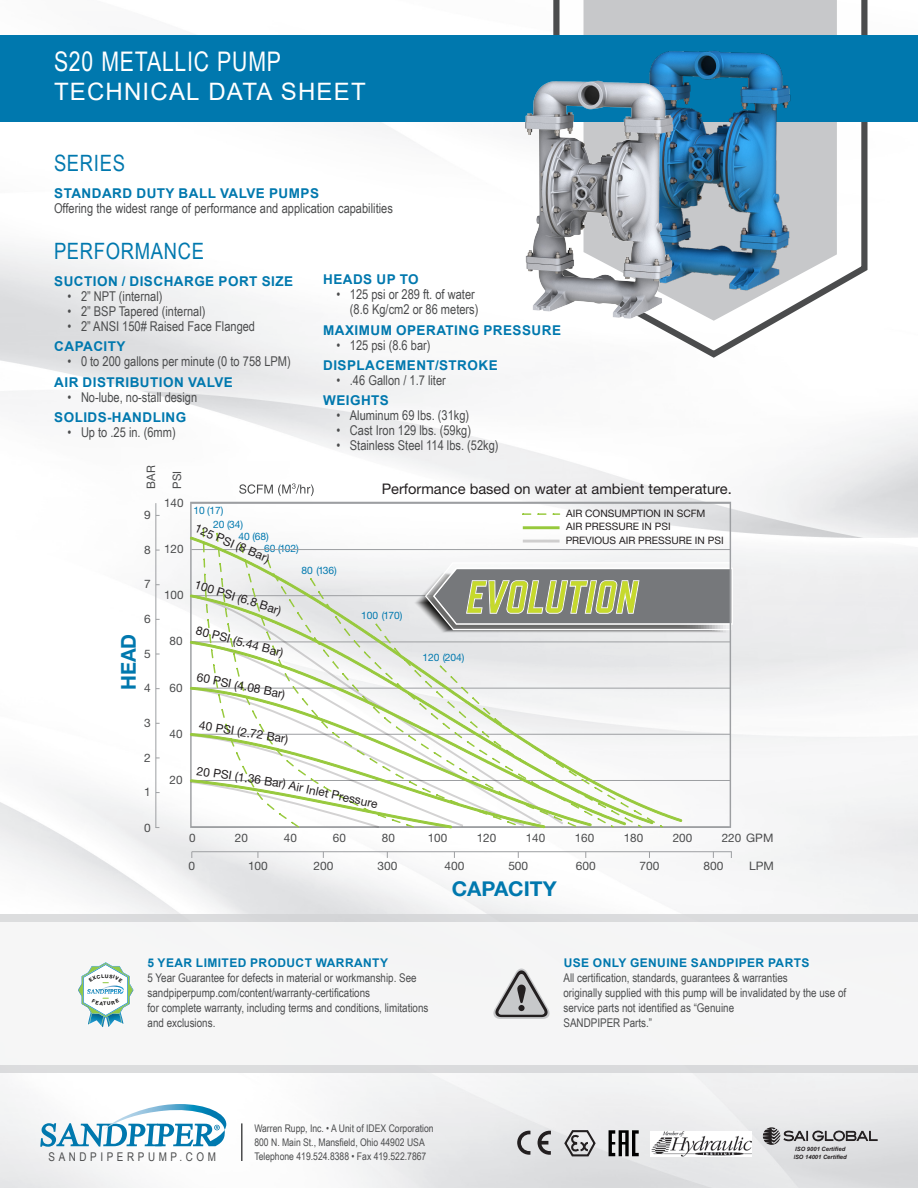
<style>
.page{position:relative;width:918px;height:1188px;background:#fff}
.page>*{position:absolute;margin:0;border:0;box-sizing:border-box;transform-origin:0 0}
.t1{font:27px "Arial Narrow";letter-spacing:.03em;color:#fff;scale:.96 1}
.t2{font:24px "Arial";letter-spacing:.05em;color:#fff}
.t3{font:22.5px "Arial Narrow";letter-spacing:.03em;color:#0078ae}
.t4{font:700 20.4px "Helvetica Neue LT";color:#0078ae}
.t5{font:14.55px "Helvetica Neue LT";color:#231f20}
.t6{font:13.5px/15px "Arial Narrow";color:#4b4c4d;text-align:right}
.t7{font:700 13.5px "Arial";letter-spacing:.035em;color:#0078ae}
.t8{font:12px/15px "Arial Narrow";color:#4b4c4d}
.t9{font:12px "Helvetica Neue LT";color:#231f20}
.t10{font:700 12px "Arial";letter-spacing:.035em;color:#0078ae}
.t11{font:12px "Arial Narrow";letter-spacing:.3em;color:#4b4c4d}
.t12{font:11.7px "Helvetica Neue LT";color:#4b4c4d}
.t13{font:10.5px/14.2px "Arial Narrow";color:#4b4c4d}
.t14{font:10.2px/13.4px "Helvetica Neue LT";color:#231f20}
.t15{font:10.2px/11.4px "Helvetica Neue LT";color:#0078ae}
.t16{font:italic 700 5.85px/7.8px "Arial";color:#231f20}
.s1{font-family:"Arial Narrow"}
</style>
<div class="page">
<img style="left:0;top:121px;width:918px;height:1067px">
<svg style="left:40px;top:1104px;width:186px;height:43px"></svg>
<hr style="left:241px;top:1123px;width:2px;height:38px;background:#4b4c4d">
<svg style="left:550px;top:0;width:321px;height:361px"></svg>
<svg style="left:584px;top:0;width:253px;height:321px;fill:#c7c8ca"></svg>
<div style="left:0;top:35px;width:918px;height:86px;background:#0078ae"></div>
<div style="left:0;top:915px;width:918px;height:158px;background:#dadbdc"></div>
<div style="left:0;top:922px;width:918px;height:143px;background:#f5f5f6"></div>
<svg style="left:493px;top:969px;width:57px;height:50px"></svg>
<img style="left:651px;top:1132px;width:100px;height:24px">
<svg style="left:763px;top:1127px;width:115px;height:18px;background:#abaaac"></svg>
<svg style="left:538px;top:1131px;width:13px;height:24px"></svg>
<svg style="left:517px;top:1131px;width:13px;height:24px"></svg>
<svg style="left:563px;top:1129px;width:34px;height:28px"></svg>
<svg style="left:609px;top:1130px;width:30px;height:26px"></svg>
<img style="left:649px;top:50px;width:196px;height:241px">
<svg style="left:239px;top:483px;width:75px;height:13px"></svg>
<hr style="left:155px;top:503px;width:1px;height:325px;background:#9d9fa2">
<hr style="left:192px;top:851px;width:540px;height:1px;background:#9d9fa2">
<svg style="left:523px;top:513px;width:37px;height:2px"></svg>
<hr style="left:523px;top:526px;width:37px;height:3px;background:#97c93c">
<svg style="left:190px;top:527px;width:543px;height:302px"></svg>
<img style="left:522px;top:72px;width:163px;height:250px">
<svg style="left:78px;top:962px;width:56px;height:65px"></svg>
<h1 class="t1" style="left:54px;top:42px;width:238px">S20 METALLIC PUMP</h1>
<h2 class="t2" style="left:54px;top:75px;width:313px">TECHNICAL DATA SHEET</h2>
<h3 class="t3" style="left:54px;top:147px;width:73px">SERIES</h3>
<p class="t7" style="left:54px;top:183px;width:266px">STANDARD DUTY BALL VALVE PUMPS</p>
<p class="t6" style="left:54px;top:200px;width:340px">Offering the widest range of performance and application capabilities</p>
<h3 class="t3" style="left:54px;top:235px;width:152px">PERFORMANCE</h3>
<p class="t7" style="left:54px;top:271px;width:240px">SUCTION / DISCHARGE PORT SIZE</p>
<p class="t6" style="left:68px;top:288px;width:97px">• 2” NPT (internal)</p>
<p class="t6" style="left:68px;top:303px;width:140px">• 2” BSP Tapered (internal)</p>
<p class="t6" style="left:68px;top:318px;width:189px">• 2” ANSI 150# Raised Face Flanged</p>
<p class="t7" style="left:54px;top:337px;width:73px">CAPACITY</p>
<p class="t6" style="left:68px;top:353px;width:225px">• 0 to 200 gallons per minute (0 to 758 LPM)</p>
<p class="t7" style="left:54px;top:372px;width:180px">AIR DISTRIBUTION VALVE</p>
<p class="t6" style="left:68px;top:389px;width:131px">• No-lube, no-stall design</p>
<p class="t7" style="left:54px;top:408px;width:134px">SOLIDS-HANDLING</p>
<p class="t6" style="left:68px;top:424px;width:110px">• Up to .25 in. (6mm)</p>
<p class="t12" style="left:144px;top:489px;width:25px;rotate:-90deg">BAR</p>
<p class="t12" style="left:170px;top:489px;width:19px;rotate:-90deg">PSI</p>
<p class="t7" style="left:323px;top:270px;width:97px">HEADS UP TO</p>
<p class="t6" style="left:336px;top:286px;width:144px">• 125 psi or 289 ft. of water (8.6 Kg/cm2 or 86 meters)</p>
<p class="t7" style="left:323px;top:320px;width:239px">MAXIMUM OPERATING PRESSURE</p>
<p class="t6" style="left:336px;top:337px;width:96px">• 125 psi (8.6 bar)</p>
<p class="t7" style="left:323px;top:356px;width:176px">DISPLACEMENT/STROKE</p>
<p class="t6" style="left:336px;top:372px;width:111px">• .46 Gallon / 1.7 liter</p>
<p class="t7" style="left:323px;top:391px;width:67px">WEIGHTS</p>
<p class="t6" style="left:336px;top:408px;width:134px">• Aluminum 69 lbs. (31kg)</p>
<p class="t6" style="left:336px;top:423px;width:136px">• Cast Iron 129 lbs. (59kg)</p>
<p class="t6" style="left:336px;top:438px;width:164px">• Stainless Steel 114 lbs. (52kg)</p>
<p class="t5" style="left:382px;top:480px;width:352px">Performance based on water at ambient temperature.</p>
<p class="t12" style="left:144px;top:508px;width:8px">9</p>
<p class="t12" style="left:144px;top:543px;width:8px">8</p>
<p class="t12" style="left:144px;top:577px;width:8px">7</p>
<h3 class="t4" style="left:116px;top:690px;width:58px;rotate:-90deg">HEAD</h3>
<p class="t12" style="left:144px;top:612px;width:8px">6</p>
<p class="t12" style="left:144px;top:646px;width:8px">5</p>
<p class="t12" style="left:144px;top:681px;width:8px">4</p>
<p class="t12" style="left:144px;top:716px;width:8px">3</p>
<p class="t12" style="left:144px;top:750px;width:8px">2</p>
<p class="t12" style="left:144px;top:785px;width:8px">1</p>
<p class="t12" style="left:144px;top:821px;width:8px">0</p>
<p class="t12" style="left:164px;top:496px;width:21px">140</p>
<p class="t12" style="left:164px;top:542px;width:21px">120</p>
<p class="t12" style="left:164px;top:588px;width:21px">100</p>
<p class="t12" style="left:170px;top:634px;width:14px">80</p>
<p class="t12" style="left:170px;top:681px;width:14px">60</p>
<p class="t12" style="left:170px;top:727px;width:14px">40</p>
<p class="t12" style="left:170px;top:773px;width:14px">20</p>
<p class="t15" style="left:193px;top:505px;width:32px">10 (17)</p>
<p class="t15" style="left:213px;top:518px;width:32px">20 (34)</p>
<p class="t9" style="left:198px;top:521px;width:81px;rotate:23deg">125 PSI (8 Bar)</p>
<p class="t15" style="left:264px;top:531px;width:36px;text-indent:-25px">40 (68)<br>60 (102)</p>
<p class="t15" style="left:301px;top:564px;width:37px">80 (136)</p>
<p class="t9" style="left:197px;top:577px;width:91px;rotate:17deg">100 PSI (6.8 Bar)</p>
<p class="t15" style="left:361px;top:609px;width:43px">100 (170)</p>
<p class="t9" style="left:198px;top:623px;width:91px;rotate:15deg">80 PSI (5.44 Bar)</p>
<p class="t9" style="left:198px;top:670px;width:91px;rotate:11deg">60 PSI (4.08 Bar)</p>
<p class="t9" style="left:200px;top:718px;width:91px;rotate:9deg">40 PSI (2.72 Bar)</p>
<p class="t9" style="left:198px;top:763px;width:91px;rotate:9deg">20 PSI (1.36 Bar)</p>
<p class="t9" style="left:291px;top:778px;width:92px;rotate:12deg">Air Inlet Pressure</p>
<p class="t15" style="left:423px;top:651px;width:44px">120 (204)</p>
<p class="t14" style="left:566px;top:507px;width:159px">AIR CONSUMPTION IN SCFM<br>AIR PRESSURE IN PSI<br>PREVIOUS AIR PRESSURE IN PSI</p>
<p class="t12" style="left:189px;top:831px;width:8px">0</p>
<p class="t12" style="left:235px;top:831px;width:14px">20</p>
<p class="t12" style="left:284px;top:831px;width:14px">40</p>
<p class="t12" style="left:333px;top:831px;width:14px">60</p>
<p class="t12" style="left:382px;top:831px;width:14px">80</p>
<p class="t12" style="left:428px;top:831px;width:21px">100</p>
<p class="t12" style="left:477px;top:831px;width:21px">120</p>
<p class="t12" style="left:526px;top:831px;width:21px">140</p>
<p class="t12" style="left:575px;top:831px;width:21px">160</p>
<p class="t12" style="left:624px;top:831px;width:21px">180</p>
<p class="t12" style="left:673px;top:831px;width:21px">200</p>
<p class="t12" style="left:722px;top:831px;width:53px">220 GPM</p>
<p class="t12" style="left:189px;top:859px;width:8px">0</p>
<p class="t12" style="left:248px;top:859px;width:21px">100</p>
<p class="t12" style="left:749px;top:859px;width:26px">LPM</p>
<p class="t12" style="left:313px;top:859px;width:21px">200</p>
<p class="t12" style="left:377px;top:859px;width:21px">300</p>
<p class="t12" style="left:444px;top:859px;width:21px">400</p>
<p class="t12" style="left:508px;top:859px;width:21px">500</p>
<p class="t12" style="left:576px;top:859px;width:21px">600</p>
<p class="t12" style="left:640px;top:859px;width:21px">700</p>
<p class="t12" style="left:703px;top:859px;width:21px">800</p>
<h3 class="t4" style="left:452px;top:876px;width:106px">CAPACITY</h3>
<p class="t10" style="left:148px;top:955px;width:242px">5 YEAR LIMITED PRODUCT WARRANTY</p>
<p class="t8" style="left:148px;top:970px;width:282px">5 Year Guarantee for defects in material or workmanship. See sandpiperpump.com/content/warranty-certifications<br>for complete warranty, including terms and conditions, limitations and exclusions.</p>
<p class="t10" style="left:564px;top:955px;width:247px">USE ONLY GENUINE SANDPIPER PARTS</p>
<p class="t8" style="left:564px;top:970px;width:284px">All certification, standards, guarantees &amp; warranties<br>originally supplied with this pump will be invalidated by the use of service parts not identified as “Genuine<br>SANDPIPER Parts.”</p>
<p class="t11" style="left:49px;top:1148px;width:169px">SANDPIPERPUMP.COM</p>
<p class="t13" style="left:254px;top:1121px;width:181px">Warren Rupp, Inc. • A Unit of IDEX Corporation<br>800 N. Main St., Mansfield, Ohio 44902 USA<br>Telephone 419.524.8388 • Fax 419.522.7867</p>
<p class="t16" style="left:794px;top:1145px;width:54px">ISO 9001 Certified<br><span class="s1">I</span>SO 14001 Certified</p>
</div>
